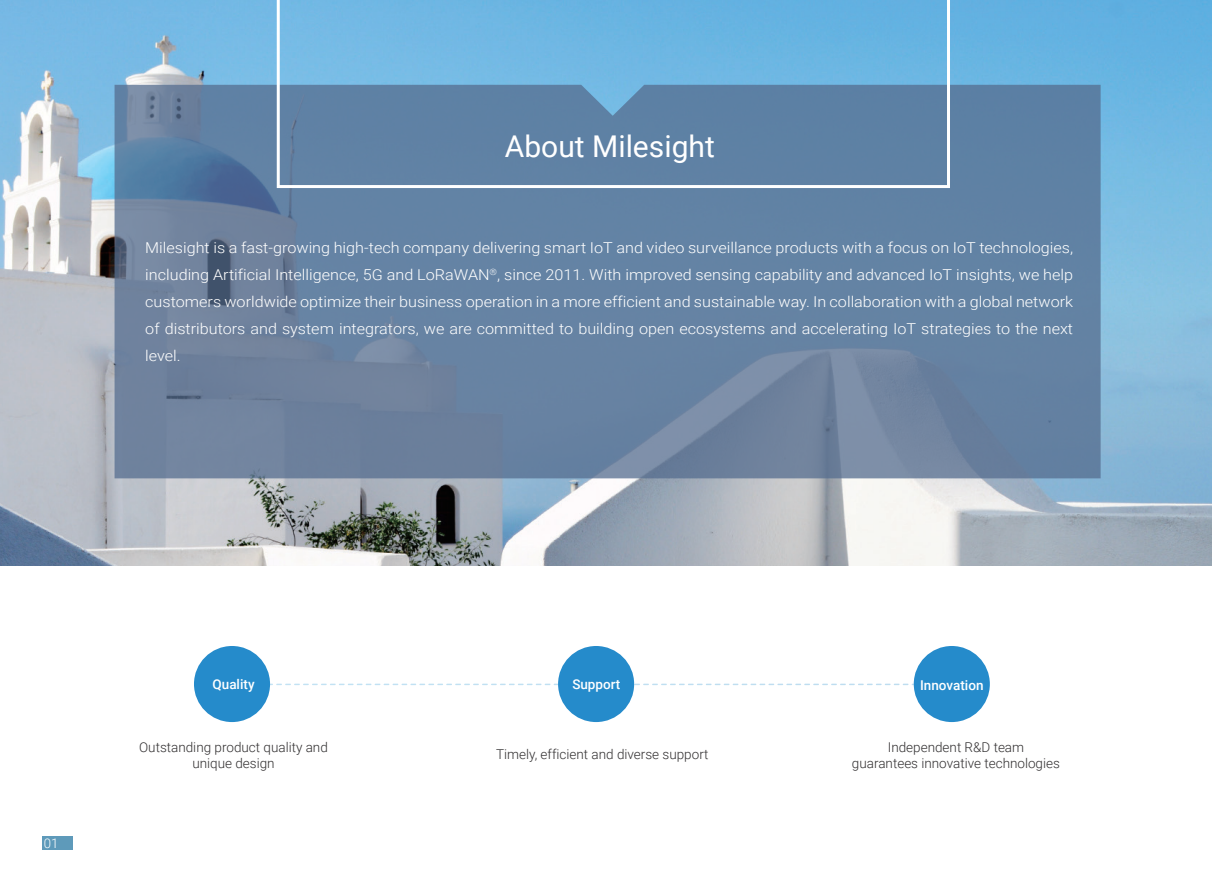
<style>
.page{position:relative;width:1212px;height:893px;background:#fff}
.page>*{position:absolute;margin:0;border:0;box-sizing:border-box;transform-origin:0 0}
.t1{font:30px "Roboto";color:#fff}
.t2{font:300 15px/27px "Roboto";color:#fff;text-align:justify;scale:1.08 1}
.t3{font:300 13.5px/16.2px "Roboto";color:#312f30;text-align:center}
.t4{font:500 13.5px "Roboto";color:#fff}
.t5{font:300 13.2px "Roboto";color:#fff}
</style>
<div class="page">
<img style="left:0;top:0;width:1212px;height:565px">
<svg style="left:270px;top:684px;width:644px;height:1px"></svg>
<svg style="left:115px;top:85px;width:985px;height:393px;background:#6781a1"></svg>
<div style="left:194px;top:646px;width:76px;height:76px;background:#258bcb;border-radius:50%"></div>
<div style="left:558px;top:646px;width:76px;height:76px;background:#258bcb;border-radius:50%"></div>
<div style="left:914px;top:646px;width:76px;height:76px;background:#258bcb;border-radius:50%"></div>
<svg style="left:277px;top:0;width:673px;height:188px;background:#699cc2"></svg>
<div style="left:43px;top:837px;width:30px;height:13px;background:#5e9aba"></div>
<h1 class="t1" style="left:505px;top:125px;width:211px">About Milesight</h1>
<p class="t2" style="left:145px;top:233px;width:861px">Milesight is a fast-growing high-tech company delivering smart IoT and video surveillance products with a focus on IoT technologies, including Artificial Intelligence, 5G and LoRaWAN<sup>®</sup>, since 2011. With improved sensing capability and advanced IoT insights, we help customers worldwide optimize their business operation in a more efficient and sustainable way. In collaboration with a global network of distributors and system integrators, we are committed to building open ecosystems and accelerating IoT strategies to the next level.</p>
<p class="t5" style="left:44px;top:834px;width:16px">01</p>
<p class="t4" style="left:212px;top:674px;width:44px">Quality</p>
<p class="t4" style="left:572px;top:675px;width:50px">Support</p>
<p class="t4" style="left:920px;top:676px;width:65px">Innovation</p>
<p class="t3" style="left:139px;top:739px;width:190px">Outstanding product quality and unique design</p>
<p class="t3" style="left:496px;top:746px;width:214px">Timely, efficient and diverse support</p>
<p class="t3" style="left:852px;top:739px;width:209px">Independent R&amp;D team<br>guarantees innovative technologies</p>
</div>
